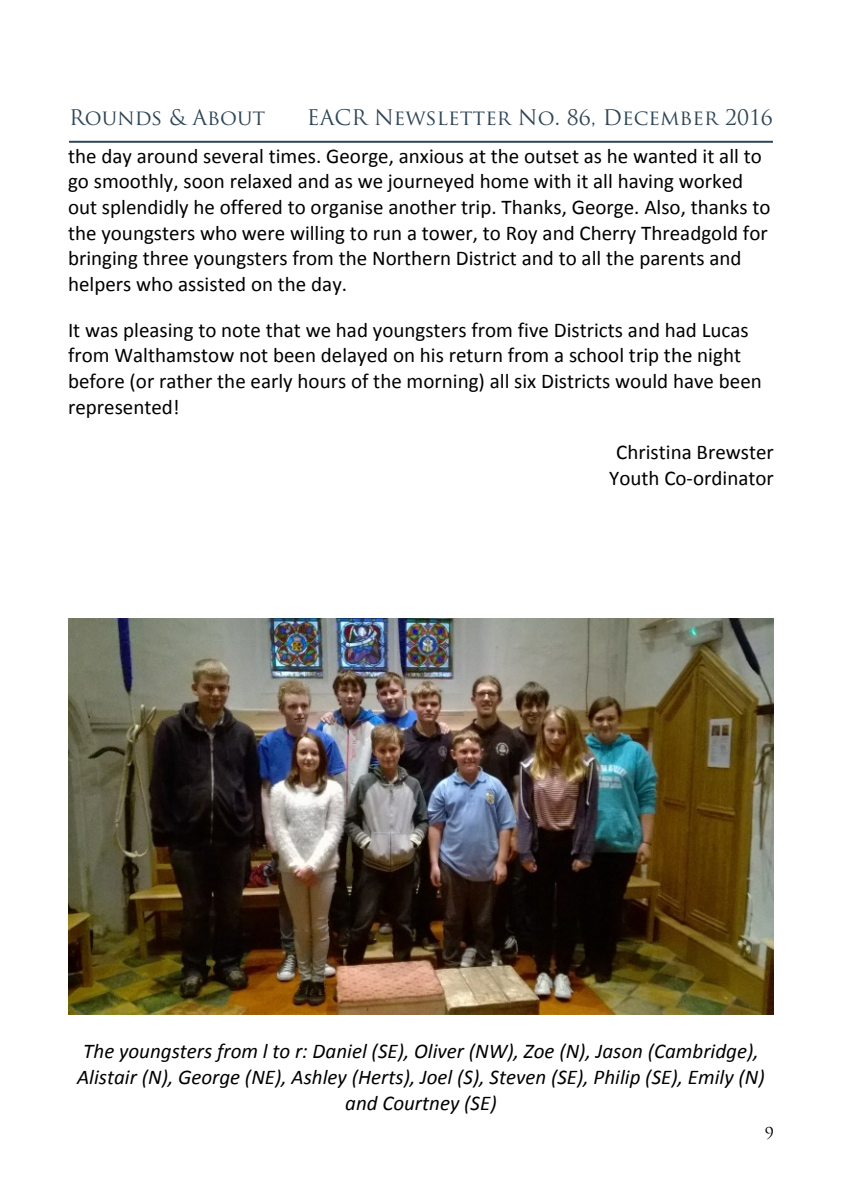
<style>
.page{position:relative;width:842px;height:1191px;background:#fff}
.page>*{position:absolute;margin:0;border:0;box-sizing:border-box;transform-origin:0 0}
.t1{font:21px/25.6px "Calibri";color:#000}
.t2{font:italic 21px/25.6px "Calibri";color:#000;text-align:center}
.t3{font:21px "Trajan Pro";color:#2e4556}
.t4{font:16px "Trajan Pro";color:#000}
</style>
<div class="page">
<hr style="left:69px;top:141px;width:704px;height:2px;background:#2e4556">
<img style="left:68px;top:618px;width:706px;height:396px">
<p class="t3" style="left:69px;top:109px;width:198px">Rounds &amp; About</p>
<p class="t3" style="left:307px;top:109px;width:467px">EACR Newsletter No. 86, December 2016</p>
<p class="t1" style="left:68px;top:145px;width:704px">the day around several times. George, anxious at the outset as he wanted it all to go smoothly, soon relaxed and as we journeyed home with it all having worked out splendidly he offered to organise another trip. Thanks, George. Also, thanks to the youngsters who were willing to run a tower, to Roy and Cherry Threadgold for bringing three youngsters from the Northern District and to all the parents and helpers who assisted on the day.</p>
<p class="t1" style="left:68px;top:319px;width:695px">It was pleasing to note that we had youngsters from five Districts and had Lucas from Walthamstow not been delayed on his return from a school trip the night before (or rather the early hours of the morning) all six Districts would have been represented!</p>
<p class="t1" style="left:609px;top:441px;width:166px;text-align:center">Christina Brewster<br>Youth Co-ordinator</p>
<p class="t2" style="left:77px;top:1040px;width:689px">The youngsters from l to r: Daniel (SE), Oliver (NW), Zoe (N), Jason (Cambridge),<br>Alistair (N), George (NE), Ashley (Herts), Joel (S), Steven (SE), Philip (SE), Emily (N) and Courtney (SE)</p>
<p class="t4" style="left:765px;top:1127px;width:11px">9</p>
</div>
